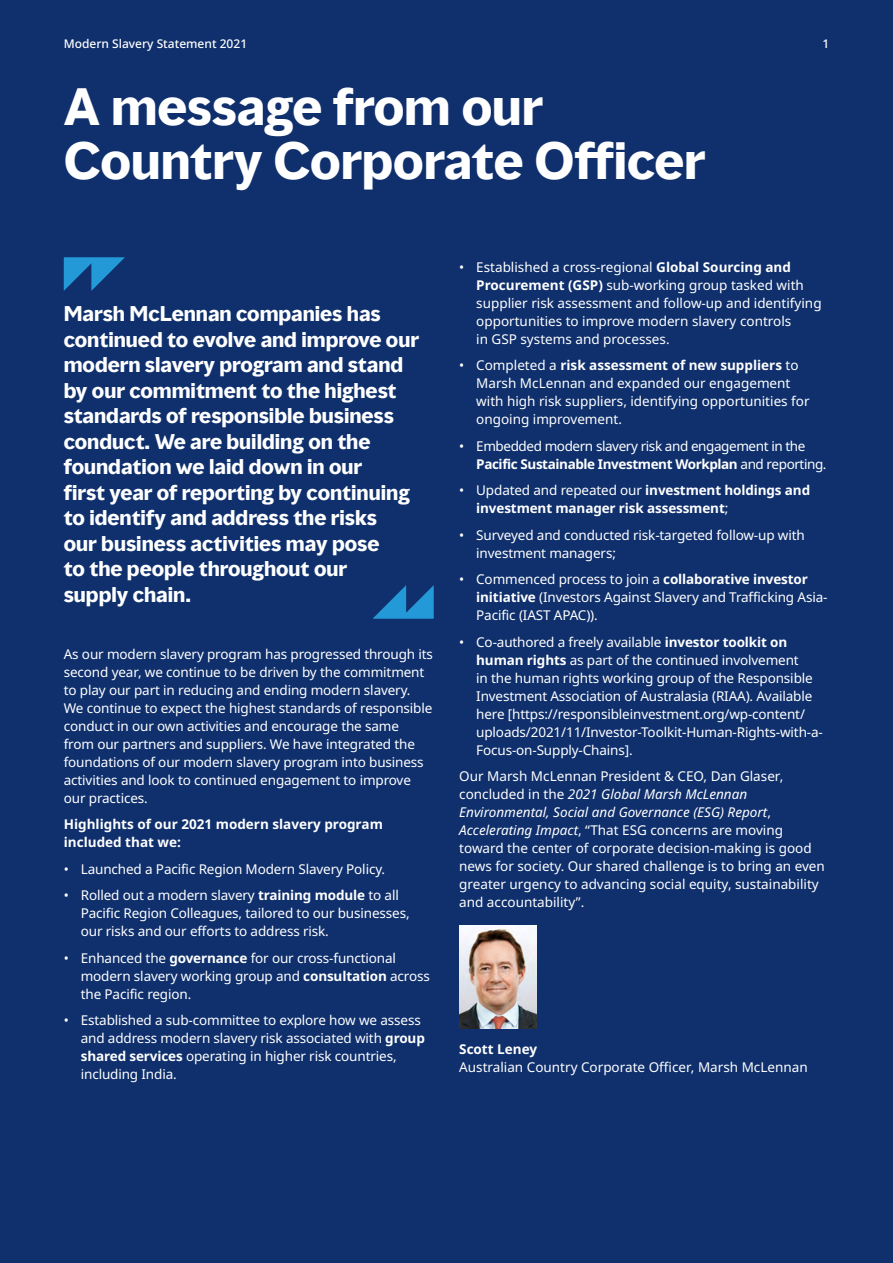
<style>
.page{position:relative;width:893px;height:1263px;background:#0f306d}
.page>*{position:absolute;margin:0;border:0;box-sizing:border-box;transform-origin:0 0}
.t1{font:700 48px/54px "MMC Display";color:#fff}
.t2{font:700 19.5px/25.5px "MMC Display";color:#fff}
.t3{font:13.5px/18px "Noto Sans";letter-spacing:-.01em;color:#fff}
.t4{font:700 13.5px/18px "Noto Sans";color:#fff}
.t5{font:13.5px/18px "Noto Sans";letter-spacing:-.03em;color:#fff}
.t6{font:500 12px "Noto Sans";color:#fff}
.s1{font-weight:700}
.s2{font-weight:400}
.s3{font-style:italic}
</style>
<div class="page">
<img style="left:459px;top:925px;width:77px;height:103px">
<svg style="left:64px;top:257px;width:61px;height:34px"></svg>
<svg style="left:372px;top:585px;width:62px;height:34px"></svg>
<p class="t6" style="left:64px;top:35px;width:185px">Modern Slavery Statement 2021</p>
<p class="t6" style="left:822px;top:35px;width:8px">1</p>
<h1 class="t1" style="left:64px;top:81px;width:643px">A message from our<br>Country Corporate Officer</h1>
<p class="t2" style="left:64px;top:302px;width:357px">Marsh McLennan companies has continued to evolve and improve our modern slavery program and stand by our commitment to the highest standards of responsible business conduct. We are building on the foundation we laid down in our<br>first year of reporting by continuing to identify and address the risks<br>our business activities may pose<br>to the people throughout our<br>supply chain.</p>
<p class="t3" style="left:64px;top:645px;width:371px">As our modern slavery program has progressed through its second year, we continue to be driven by the commitment to play our part in reducing and ending modern slavery.<br>We continue to expect the highest standards of responsible conduct in our own activities and encourage the same<br>from our partners and suppliers. We have integrated the foundations of our modern slavery program into business activities and look to continued engagement to improve our practices.</p>
<p class="t4" style="left:64px;top:815px;width:321px">Highlights of our 2021 modern slavery program included that we:</p>
<p class="t3" style="left:64px;top:860px;width:323px">• Launched a Pacific Region Modern Slavery Policy.</p>
<p class="t3" style="left:81px;top:886px;width:330px;text-indent:-17px">• Rolled out a modern slavery <span class="s1">training module</span> to all<br>Pacific Region Colleagues, tailored to our businesses, our risks and our efforts to address risk.</p>
<p class="t3" style="left:81px;top:949px;width:351px;text-indent:-17px">• Enhanced the <span class="s1">governance</span> for our cross-functional modern slavery working group and <span class="s1">consultation</span> across the Pacific region.</p>
<p class="t3" style="left:81px;top:1011px;width:346px;text-indent:-17px">• Established a sub-committee to explore how we assess and address modern slavery risk associated with <span class="s1">group shared services</span> operating in higher risk countries, including India.</p>
<p class="t3" style="left:476px;top:258px;width:347px;text-indent:-17px">• Established a cross-regional <span class="s1">Global Sourcing and Procurement (GSP)</span> sub-working group tasked with supplier risk assessment and follow-up and identifying opportunities to improve modern slavery controls<br>in GSP systems and processes.</p>
<p class="t3" style="left:476px;top:356px;width:335px;text-indent:-17px">• Completed a <span class="s1">risk assessment of new suppliers</span> to Marsh McLennan and expanded our engagement with high risk suppliers, identifying opportunities for ongoing improvement.</p>
<p class="t5" style="left:476px;top:437px;width:352px;text-indent:-17px">• Embedded modern slavery risk and engagement in the<br><span class="s1">Pacific Sustainable Investment Workplan</span> and reporting.</p>
<p class="t4" style="left:476px;top:481px;width:335px;text-indent:-17px"><span class="s2">• Updated and repeated our</span> investment holdings and investment manager risk assessment<span class="s2">;</span></p>
<p class="t3" style="left:476px;top:526px;width:330px;text-indent:-17px">• Surveyed and conducted risk-targeted follow-up with investment managers;</p>
<p class="t3" style="left:476px;top:570px;width:353px;text-indent:-17px">• Commenced process to join a <span class="s1">collaborative investor initiative</span> (Investors Against Slavery and Trafficking Asia-<br>Pacific (IAST APAC)).</p>
<p class="t3" style="left:476px;top:633px;width:348px;text-indent:-17px">• Co-authored a freely available <span class="s1">investor toolkit on human rights</span> as part of the continued involvement<br>in the human rights working group of the Responsible Investment Association of Australasia (RIAA). Available here [https://responsibleinvestment.org/wp-content/ uploads/2021/11/Investor-Toolkit-Human-Rights-with-a-Focus-on-Supply-Chains].</p>
<p class="t3" style="left:459px;top:767px;width:367px">Our Marsh McLennan President &amp; CEO, Dan Glaser, concluded in the <span class="s3">2021 Global Marsh McLennan Environmental, Social and Governance (ESG) Report</span>, <span class="s3">Accelerating Impact</span>, “That ESG concerns are moving toward the center of corporate decision-making is good news for society. Our shared challenge is to bring an even greater urgency to advancing social equity, sustainability and accountability”.</p>
<p class="t4" style="left:459px;top:1040px;width:79px">Scott Leney</p>
<p class="t3" style="left:459px;top:1058px;width:350px">Australian Country Corporate Officer, Marsh McLennan</p>
</div>
